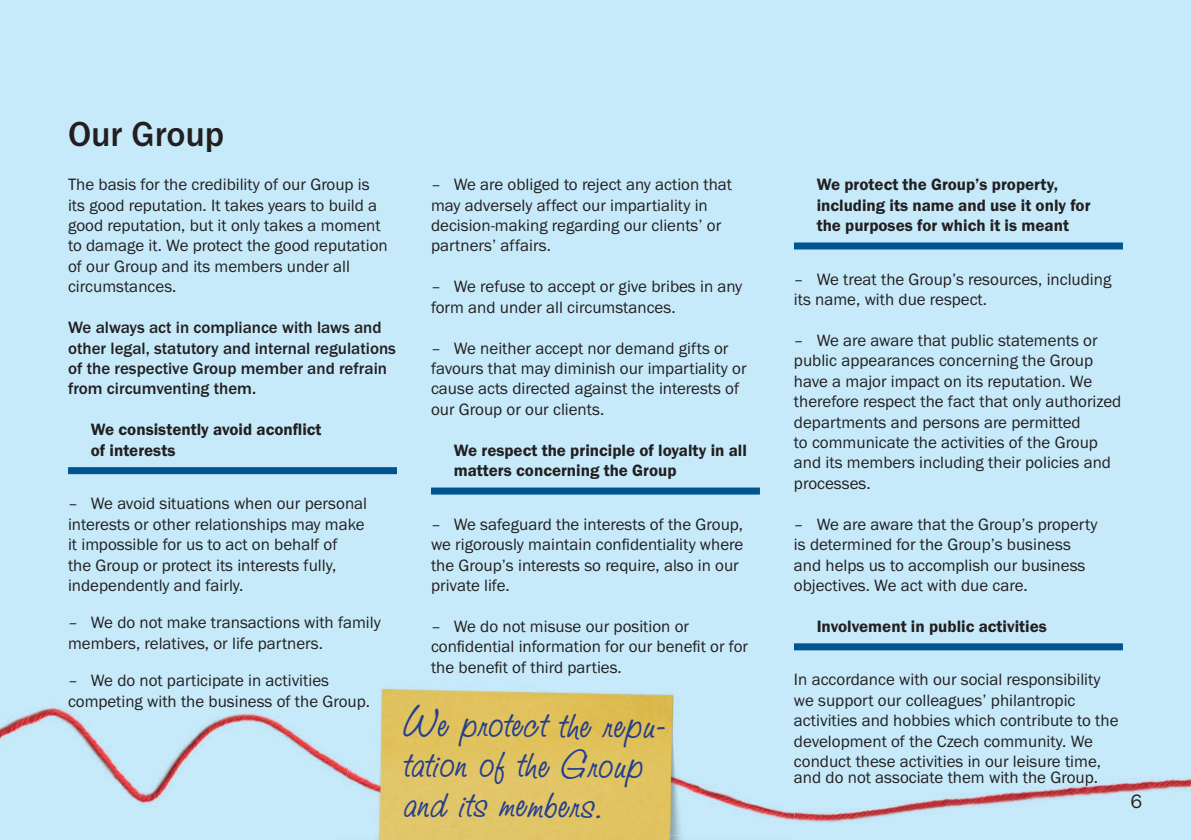
<style>
.page{position:relative;width:1191px;height:840px;background:#fff}
.page>*{position:absolute;margin:0;border:0;box-sizing:border-box;transform-origin:0 0}
.t1{font:48px/40px "Studio Script Itc DCE Alter";color:#253f8e}
.t2{font:500 36px "Franklin Got Itc TOT";color:#231f20}
.t3{font:20px "Franklin Got Itc TOT Boo";color:#231f20}
.t4{font:17px/20.4px "Franklin Got Itc TOT Boo";color:#231f20}
.t5{font:17px/20.4px "Franklin Got Itc TOT Dem";color:#231f20}
.t6{font:500 17px/20.4px "Franklin Got Itc TOT";color:#231f20}
</style>
<div class="page">
<div style="left:0;top:0;width:1191px;height:839px;background:#c6eafa"></div>
<img style="left:0;top:474px;width:1191px;height:349px">
<img style="left:673px;top:835px;width:8px;height:4px">
<img style="left:336px;top:624px;width:205px;height:199px">
<img style="left:541px;top:652px;width:205px;height:183px">
<img style="left:745px;top:688px;width:69px;height:147px">
<img style="left:373px;top:689px;width:300px;height:150px">
<div style="left:68px;top:467px;width:329px;height:7px;background:#005492"></div>
<div style="left:431px;top:487px;width:329px;height:7px;background:#005492"></div>
<div style="left:794px;top:242px;width:329px;height:7px;background:#005492"></div>
<div style="left:794px;top:643px;width:329px;height:7px;background:#005492"></div>
<h2 class="t2" style="left:68px;top:120px;width:158px">Our Group</h2>
<p class="t4" style="left:68px;top:176px;width:321px">The basis for the credibility of our Group is its good reputation. It takes years to build a good reputation, but it only takes a moment to damage it. We protect the good reputation of our Group and its members under all circumstances.</p>
<p class="t6" style="left:68px;top:318px;width:329px">We always act in compliance with laws and other legal, statutory and internal regulations of the respective Group member and refrain from circumventing them.</p>
<p class="t5" style="left:91px;top:420px;width:232px">We consistently avoid aconflict of interests</p>
<p class="t4" style="left:431px;top:176px;width:303px">– We are obliged to reject any action that may adversely affect our impartiality in decision-making regarding our clients’ or partners’ affairs.</p>
<p class="t4" style="left:431px;top:278px;width:313px">– We refuse to accept or give bribes in any form and under all circumstances.</p>
<p class="t4" style="left:431px;top:339px;width:317px">– We neither accept nor demand gifts or favours that may diminish our impartiality or cause acts directed against the interests of our Group or our clients.</p>
<p class="t5" style="left:454px;top:441px;width:295px">We respect the principle of loyalty in all matters concerning the Group</p>
<p class="t4" style="left:431px;top:515px;width:314px">– We safeguard the interests of the Group, we rigorously maintain confidentiality where the Group’s interests so require, also in our private life.</p>
<p class="t4" style="left:431px;top:617px;width:319px">– We do not misuse our position or confidential information for our benefit or for the benefit of third parties.</p>
<p class="t4" style="left:68px;top:494px;width:300px">– We avoid situations when our personal interests or other relationships may make it impossible for us to act on behalf of<br>the Group or protect its interests fully, independently and fairly.</p>
<p class="t4" style="left:68px;top:613px;width:314px">– We do not make transactions with family members, relatives, or life partners.</p>
<p class="t4" style="left:68px;top:671px;width:303px">– We do not participate in activities competing with the business of the Group.</p>
<h1 class="t1" style="left:403px;top:699px;width:266px">We protect the repu&shy;tation of the Group and its members.</h1>
<p class="t5" style="left:816px;top:176px;width:275px">We protect the Group’s property, including its name and use it only for the purposes for which it is meant</p>
<p class="t4" style="left:794px;top:270px;width:319px">– We treat the Group’s resources, including its name, with due respect.</p>
<p class="t4" style="left:794px;top:331px;width:329px">– We are aware that public statements or public appearances concerning the Group have a major impact on its reputation. We therefore respect the fact that only authorized departments and persons are permitted<br>to communicate the activities of the Group and its members including their policies and processes.</p>
<p class="t4" style="left:794px;top:515px;width:305px">– We are aware that the Group’s property is determined for the Group’s business and helps us to accomplish our business objectives. We act with due care.</p>
<p class="t5" style="left:816px;top:617px;width:232px">Involvement in public activities</p>
<p class="t4" style="left:794px;top:670px;width:326px">In accordance with our social responsibility we support our colleagues’ philantropic activities and hobbies which contribute to the development of the Czech community. We conduct these activities in our leisure time,</p>
<p class="t4" style="left:794px;top:768px;width:305px">and do not associate them with the Group.</p>
<p class="t3" style="left:1130px;top:793px;width:13px">6</p>
</div>
